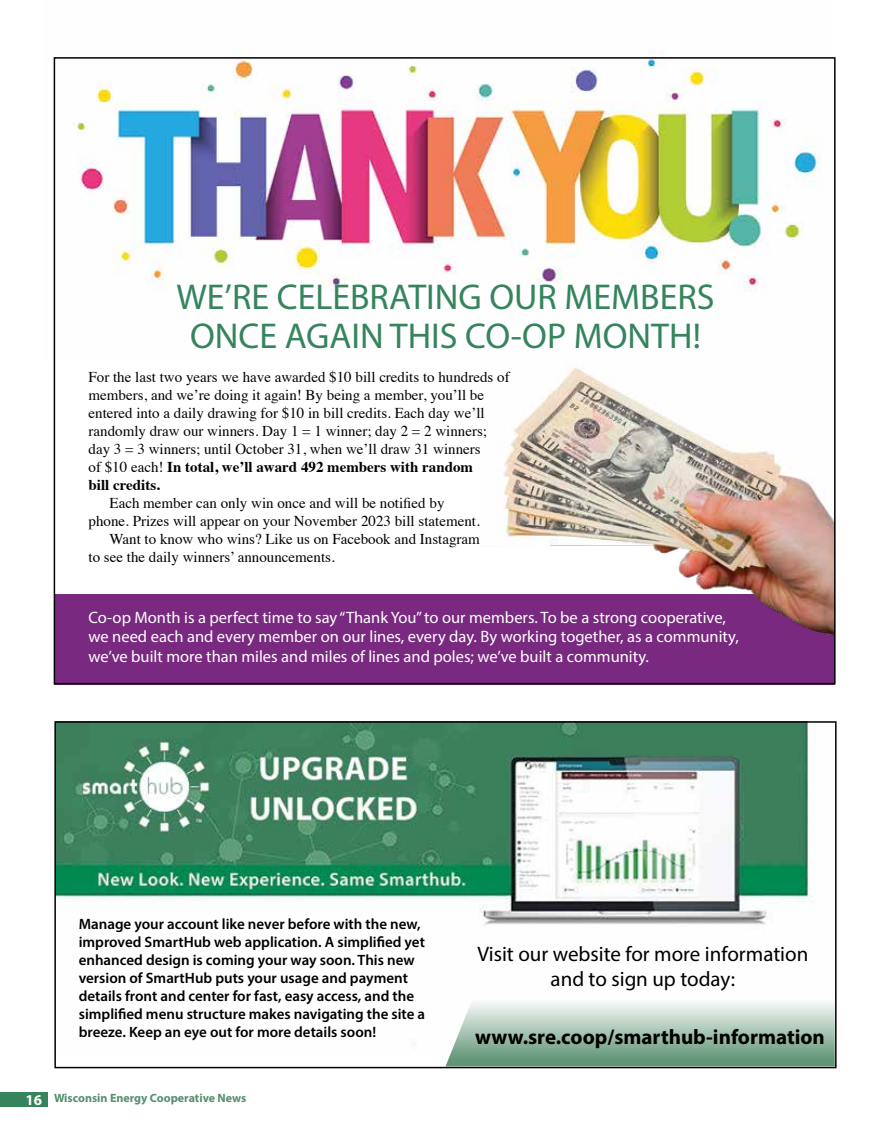
<style>
.page{position:relative;width:891px;height:1134px;background:#fff}
.page>*{position:absolute;margin:0;border:0;box-sizing:border-box;transform-origin:0 0}
.t1{font:36px/39px "Myriad Pro";color:#35845c;text-align:center}
.t2{font:21px/25.2px "Myriad Pro";color:#000;text-align:center}
.t3{font:700 21px "Myriad Pro";color:#000}
.t4{font:16.5px/19.8px "Myriad Pro";color:#fff}
.t5{font:15px/18px "Times";color:#000}
.t6{font:600 15px/18px "Myriad Pro";color:#000}
.t7{font:700 12px "Myriad Pro";color:#56906e}
.s1{font-weight:700}
.s2{font-size:15px;color:#fff}
</style>
<div class="page">
<div style="left:54px;top:594px;width:781px;height:90px;background:#7a2981"></div>
<img style="left:503px;top:366px;width:330px;height:270px">
<img style="left:53px;top:50px;width:768px;height:309px">
<div style="left:0;top:1093px;width:48px;height:14px;background:#35845c"></div>
<img style="left:57px;top:724px;width:756px;height:201px">
<div style="left:54px;top:721px;width:783px;height:347px;border:2px solid #000"></div>
<svg style="left:446px;top:999px;width:389px;height:67px;background:#a9c5b4"></svg>
<h1 class="t1" style="left:176px;top:277px;width:540px">WE’RE CELEBRATING OUR MEMBERS<br>ONCE AGAIN THIS CO-OP MONTH!</h1>
<p class="t5" style="left:89px;top:367px;width:423px">For the last two years we have awarded $10 bill credits to hundreds of members, and we’re doing it again! By being a member, you’ll be entered into a daily drawing for $10 in bill credits. Each day we’ll randomly draw our winners. Day 1 = 1 winner; day 2 = 2 winners; day 3 = 3 winners; until October 31, when we’ll draw 31 winners<br>of $10 each! <span class="s1">In total, we’ll award 492 members with random<br>bill credits.</span></p>
<p class="t5" style="left:110px;top:493px;width:336px">Each member can only win once and will be notified by</p>
<p class="t5" style="left:89px;top:511px;width:393px">phone. Prizes will appear on your November 2023 bill statement.</p>
<p class="t5" style="left:110px;top:529px;width:372px">Want to know who wins? Like us on Facebook and Instagram</p>
<p class="t5" style="left:89px;top:547px;width:248px">to see the daily winners’ announcements.</p>
<p class="t4" style="left:89px;top:607px;width:652px">Co-op Month is a perfect time to say “Thank You” to our members. To be a strong cooperative, we need each and every member on our lines, every day. By working together, as a community, we’ve built more than miles and miles of lines and poles; we’ve built a community.</p>
<p class="t6" style="left:79px;top:915px;width:348px">Manage your account like never before with the new, improved SmartHub web application. A simplified yet enhanced design is coming your way soon. This new version of SmartHub puts your usage and payment details front and center for fast, easy access, and the simplified menu structure makes navigating the site a breeze. Keep an eye out for more details soon!</p>
<p class="t7" style="left:25px;top:1091px;width:222px"><span class="s2">16</span> Wisconsin Energy Cooperative News</p>
<h2 class="t2" style="left:477px;top:941px;width:332px">Visit our website for more information and to sign up today:</h2>
<h2 class="t3" style="left:475px;top:1023px;width:351px">www.sre.coop/smarthub-information</h2>
</div>
